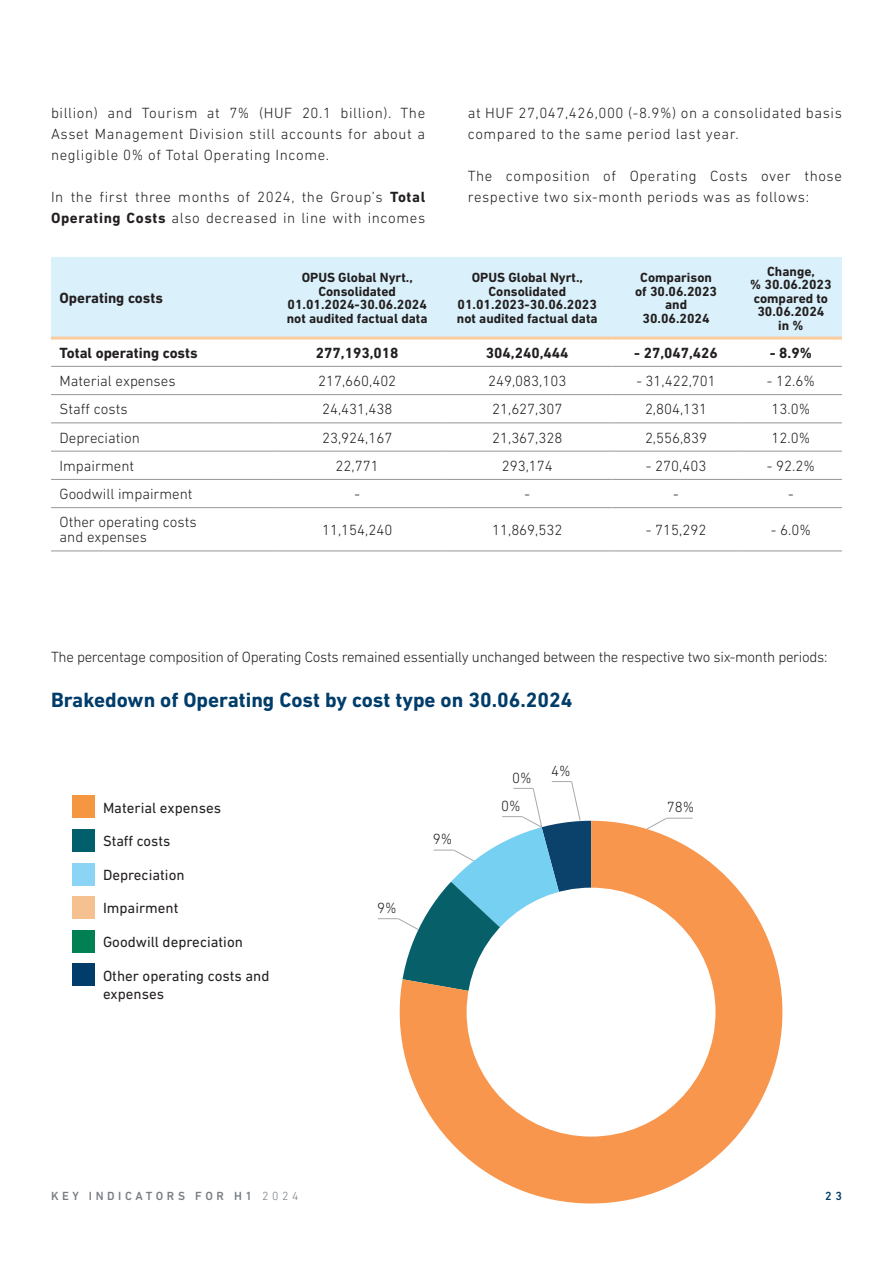
<style>
.page{position:relative;width:893px;height:1263px;background:#fff}
.page>*{position:absolute;margin:0;border:0;box-sizing:border-box;transform-origin:0 0}
.t1{font:700 21px "DIN Next LT Pro";color:#003d6a}
.t2{font:300 15px/21px "DIN Next LT Pro";color:#231f20;text-align:justify}
.t3{font:300 15px/21px "DIN Next LT Pro";letter-spacing:.04em;color:#231f20}
.t4{font:300 15px "DIN Next LT Pro";letter-spacing:-.02em;color:#231f20}
.t5{font:15px/18px "DIN Next LT Pro";color:#231f20}
.t6{font:700 15px "DIN Next LT Pro";color:#231f20}
.t7{font:700 13.5px/13.5px "DIN Next LT Pro";color:#231f20;text-align:center}
.t8{font:500 12px "DIN Next LT Pro";letter-spacing:.3em;color:#787d83}
.t9{font:500 12px "DIN Next LT Pro";color:#003d6a}
.s1{font-weight:700}
.s2{font-weight:300}
</style>
<div class="page">
<div style="left:51px;top:257px;width:791px;height:80px;background:#daf1fb"></div>
<hr style="left:51px;top:366px;width:221px;height:1px;background:#939598">
<hr style="left:272px;top:366px;width:170px;height:1px;background:#939598">
<hr style="left:442px;top:366px;width:170px;height:1px;background:#939598">
<hr style="left:612px;top:366px;width:128px;height:1px;background:#939598">
<hr style="left:740px;top:366px;width:102px;height:1px;background:#939598">
<hr style="left:51px;top:394px;width:221px;height:1px;background:#939598">
<hr style="left:272px;top:394px;width:170px;height:1px;background:#939598">
<hr style="left:442px;top:394px;width:170px;height:1px;background:#939598">
<hr style="left:612px;top:394px;width:128px;height:1px;background:#939598">
<hr style="left:740px;top:394px;width:102px;height:1px;background:#939598">
<hr style="left:51px;top:423px;width:221px;height:1px;background:#939598">
<hr style="left:272px;top:423px;width:170px;height:1px;background:#939598">
<hr style="left:442px;top:423px;width:170px;height:1px;background:#939598">
<hr style="left:612px;top:423px;width:128px;height:1px;background:#939598">
<hr style="left:740px;top:423px;width:102px;height:1px;background:#939598">
<hr style="left:51px;top:451px;width:221px;height:1px;background:#939598">
<hr style="left:272px;top:451px;width:170px;height:1px;background:#939598">
<hr style="left:442px;top:451px;width:170px;height:1px;background:#939598">
<hr style="left:612px;top:451px;width:128px;height:1px;background:#939598">
<hr style="left:740px;top:451px;width:102px;height:1px;background:#939598">
<hr style="left:51px;top:479px;width:221px;height:1px;background:#939598">
<hr style="left:272px;top:479px;width:170px;height:1px;background:#939598">
<hr style="left:442px;top:479px;width:170px;height:1px;background:#939598">
<hr style="left:612px;top:479px;width:128px;height:1px;background:#939598">
<hr style="left:740px;top:479px;width:102px;height:1px;background:#939598">
<hr style="left:51px;top:507px;width:221px;height:1px;background:#939598">
<hr style="left:272px;top:507px;width:170px;height:1px;background:#939598">
<hr style="left:442px;top:507px;width:170px;height:1px;background:#939598">
<hr style="left:612px;top:507px;width:128px;height:1px;background:#939598">
<hr style="left:740px;top:507px;width:102px;height:1px;background:#939598">
<hr style="left:51px;top:551px;width:221px;height:1px;background:#939598">
<hr style="left:272px;top:551px;width:170px;height:1px;background:#939598">
<hr style="left:442px;top:551px;width:170px;height:1px;background:#939598">
<hr style="left:612px;top:551px;width:128px;height:1px;background:#939598">
<hr style="left:740px;top:551px;width:102px;height:1px;background:#939598">
<hr style="left:51px;top:337px;width:221px;height:3px;background:#facb9f">
<hr style="left:272px;top:337px;width:170px;height:3px;background:#facb9f">
<hr style="left:442px;top:337px;width:170px;height:3px;background:#facb9f">
<hr style="left:612px;top:337px;width:128px;height:3px;background:#facb9f">
<hr style="left:740px;top:337px;width:102px;height:3px;background:#facb9f">
<svg style="left:661px;top:817px;width:32px;height:4px"></svg>
<div style="left:72px;top:963px;width:23px;height:23px;background:#003d6b"></div>
<div style="left:72px;top:829px;width:23px;height:22px;background:#005f6b"></div>
<div style="left:72px;top:896px;width:23px;height:22px;background:#f5c191"></div>
<div style="left:72px;top:930px;width:23px;height:22px;background:#008053"></div>
<div style="left:72px;top:796px;width:23px;height:22px;background:#f59640"></div>
<div style="left:72px;top:863px;width:23px;height:22px;background:#8cd4f5"></div>
<svg style="left:378px;top:781px;width:213px;height:231px"></svg>
<svg style="left:400px;top:821px;width:382px;height:382px"></svg>
<p class="t2" style="left:51px;top:102px;width:376px">billion) and Tourism at 7% (HUF 20.1 billion). The Asset Management Division still accounts for about a negligible 0% of Total Operating Income.</p>
<p class="t3" style="left:51px;top:186px;width:376px">In the first three months of 2024, the Group’s <span class="s1">Total<br>Operating Costs</span> also decreased in line with incomes</p>
<p class="t3" style="left:468px;top:102px;width:376px">at HUF 27,047,426,000 (-8.9%) on a consolidated basis compared to the same period last year.</p>
<p class="t3" style="left:468px;top:165px;width:376px">The composition of Operating Costs over those respective two six-month periods was as follows:</p>
<p class="t6" style="left:60px;top:289px;width:105px">Operating costs</p>
<p class="t7" style="left:287px;top:271px;width:142px">OPUS Global Nyrt.,<br>Consolidated<br>01.01.2024-30.06.2024 not audited factual data</p>
<p class="t7" style="left:457px;top:271px;width:142px">OPUS Global Nyrt.,<br>Consolidated<br>01.01.2023-30.06.2023 not audited factual data</p>
<p class="t7" style="left:635px;top:271px;width:83px">Comparison of 30.06.2023 and<br>30.06.2024</p>
<p class="t7" style="left:750px;top:264px;width:83px">Change,<br>% 30.06.2023 compared to<br>30.06.2024 in %</p>
<p class="t6" style="left:60px;top:344px;width:140px">Total operating costs</p>
<p class="t6" style="left:316px;top:344px;width:84px">277,193,018</p>
<p class="t6" style="left:486px;top:344px;width:84px">304,240,444</p>
<p class="t6" style="left:634px;top:344px;width:85px">- 27,047,426</p>
<p class="t6" style="left:770px;top:344px;width:44px">- 8.9%</p>
<p class="t2" style="left:60px;top:370px;width:118px">Material expenses</p>
<p class="t2" style="left:318px;top:370px;width:80px">217,660,402</p>
<p class="t2" style="left:488px;top:370px;width:80px">249,083,103</p>
<p class="t2" style="left:636px;top:370px;width:81px">- 31,422,701</p>
<p class="t2" style="left:767px;top:370px;width:50px">- 12.6%</p>
<p class="t2" style="left:60px;top:399px;width:70px">Staff costs</p>
<p class="t2" style="left:322px;top:399px;width:72px">24,431,438</p>
<p class="t2" style="left:492px;top:399px;width:72px">21,627,307</p>
<p class="t2" style="left:645px;top:399px;width:64px">2,804,131</p>
<p class="t2" style="left:771px;top:399px;width:40px">13.0%</p>
<p class="t2" style="left:60px;top:427px;width:82px">Depreciation</p>
<p class="t2" style="left:322px;top:427px;width:72px">23,924,167</p>
<p class="t2" style="left:492px;top:427px;width:72px">21,367,328</p>
<p class="t2" style="left:645px;top:427px;width:64px">2,556,839</p>
<p class="t2" style="left:771px;top:427px;width:40px">12.0%</p>
<p class="t2" style="left:60px;top:455px;width:76px">Impairment</p>
<p class="t2" style="left:336px;top:455px;width:45px">22,771</p>
<p class="t2" style="left:502px;top:455px;width:53px">293,174</p>
<p class="t2" style="left:646px;top:455px;width:62px">- 270,403</p>
<p class="t2" style="left:767px;top:455px;width:50px">- 92.2%</p>
<p class="t2" style="left:60px;top:483px;width:135px">Goodwill impairment</p>
<p class="t2" style="left:354px;top:483px;width:7px">-</p>
<p class="t2" style="left:524px;top:483px;width:7px">-</p>
<p class="t2" style="left:673px;top:483px;width:7px">-</p>
<p class="t2" style="left:788px;top:483px;width:7px">-</p>
<p class="t2" style="left:60px;top:515px;width:139px;line-height:15px">Other operating costs and expenses</p>
<p class="t2" style="left:322px;top:519px;width:72px">11,154,240</p>
<p class="t2" style="left:492px;top:519px;width:72px">11,869,532</p>
<p class="t2" style="left:646px;top:519px;width:62px">- 715,292</p>
<p class="t2" style="left:771px;top:519px;width:42px">- 6.0%</p>
<p class="t4" style="left:51px;top:649px;width:778px">The percentage composition of Operating Costs remained essentially unchanged between the respective two six-month periods:</p>
<p class="t1" style="left:51px;top:688px;width:523px">Brakedown of Operating Cost by cost type on 30.06.2024</p>
<p class="t5" style="left:103px;top:798px;width:120px">Material expenses</p>
<p class="t5" style="left:103px;top:832px;width:69px">Staff costs</p>
<p class="t5" style="left:103px;top:865px;width:83px">Depreciation</p>
<p class="t5" style="left:103px;top:899px;width:77px">Impairment</p>
<p class="t5" style="left:103px;top:932px;width:141px">Goodwill depreciation</p>
<p class="t5" style="left:103px;top:966px;width:168px">Other operating costs and expenses</p>
<p class="t2" style="left:377px;top:897px;width:21px">9%</p>
<p class="t2" style="left:433px;top:828px;width:21px">9%</p>
<p class="t2" style="left:512px;top:767px;width:21px">0%</p>
<p class="t2" style="left:501px;top:795px;width:21px">0%</p>
<p class="t2" style="left:551px;top:760px;width:21px">4%</p>
<p class="t2" style="left:667px;top:796px;width:29px">78%</p>
<p class="t8" style="left:51px;top:1189px;width:249px">KEY INDICATORS FOR H1 <span class="s2">2024</span></p>
<p class="t9" style="left:825px;top:1189px;width:18px">2 3</p>
</div>
